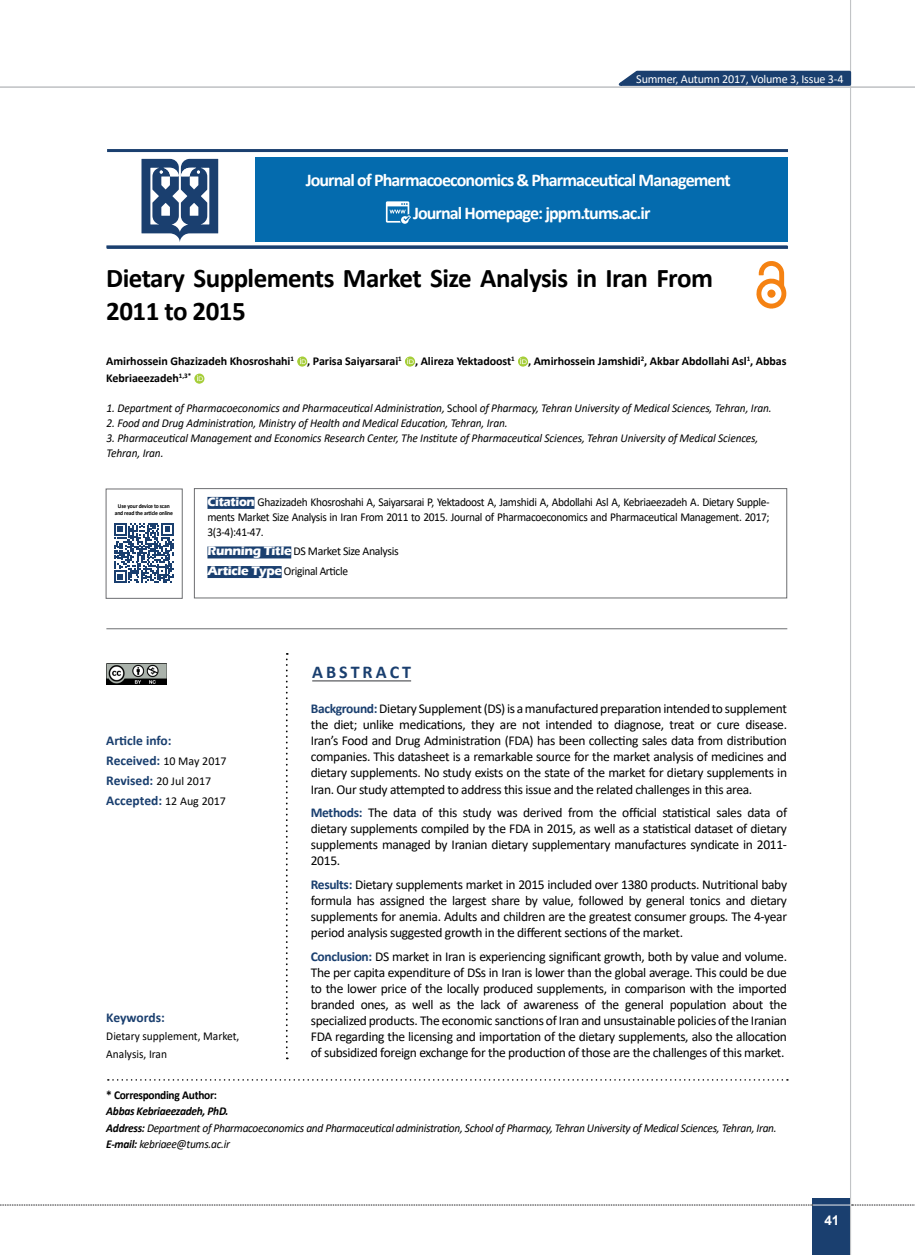
<style>
.page{position:relative;width:915px;height:1255px;background:#fff}
.page>*{position:absolute;margin:0;border:0;box-sizing:border-box;transform-origin:0 0}
.t1{font:700 27px/32.4px "Calibri";letter-spacing:-.02em;color:#000}
.t2{font:700 18px/33px "Calibri";letter-spacing:-.05em;color:#fff}
.t3{font:700 18px "Calibri";color:#1a3f6f}
.t4{font:13.5px/16px "Calibri";letter-spacing:-.025em;color:#000;text-align:justify}
.t5{font:700 13.5px/20px "Calibri";color:#1a3f6f}
.t6{font:700 13.5px "Arial";color:#fff}
.t7{font:12.15px "Calibri";letter-spacing:-.015em;color:#fff}
.t8{font:italic 12px/16.5px "Calibri";letter-spacing:-.01em;color:#000;scale:.95 1}
.t9{font:12px/15px "Calibri";letter-spacing:-.03em;color:#000;text-align:justify;scale:.95 1}
.t10{font:700 12px/17.1px "Calibri";letter-spacing:-.005em;color:#000}
.t11{font:12px/19.5px "Calibri";letter-spacing:-.03em;color:#000}
.t12{font:12px/18.3px "Calibri";color:#000;scale:.95 1}
.t13{font:700 12px "Calibri";letter-spacing:-.025em;color:#000;scale:.95 1}
.t14{font:12px "Calibri";color:#000}
.t15{font:700 6px/7.5px "Calibri";letter-spacing:-.025em;color:#000;text-align:center;scale:.94 1}
.s1{font-style:normal}
.s2{font-family:"Eras ITC";font-weight:700;font-size:12.75px;color:#fff}
.s3{font-weight:400;font-size:12px;color:#000}
.s4{font-weight:700;font-size:13.5px;color:#1a3f6f}
.s5{font-weight:700;color:#1a3f6f}
.s6{font-weight:700}
</style>
<div class="page">
<div style="left:812px;top:1198px;width:38px;height:56px;background:#1a3f6f"></div>
<hr style="left:849px;top:0;width:1px;height:1254px;background:#c2c4c6">
<hr style="left:812px;top:1204px;width:38px;height:1px;background:#ebebec">
<div style="left:255px;top:156px;width:533px;height:85px;background:#046bae"></div>
<hr style="left:107px;top:246px;width:680px;height:3px;background:#1a3f6f">
<hr style="left:107px;top:149px;width:680px;height:3px;background:#1a3f6f">
<svg style="left:386px;top:201px;width:24px;height:23px"></svg>
<svg style="left:756px;top:261px;width:30px;height:47px"></svg>
<div style="left:767px;top:289px;width:8px;height:9px;background:#f58212;border-radius:50%"></div>
<svg style="left:141px;top:159px;width:77px;height:83px"></svg>
<svg style="left:610px;top:69px;width:242px;height:18px;background:#49668c"></svg>
<hr style="left:0;top:87px;width:914px;height:1px;background:#c2c4c6">
<svg style="left:0;top:1204px;width:812px;height:1px"></svg>
<svg style="left:851px;top:1204px;width:64px;height:1px"></svg>
<svg style="left:297px;top:356px;width:10px;height:10px"></svg>
<svg style="left:405px;top:356px;width:10px;height:10px"></svg>
<svg style="left:518px;top:356px;width:10px;height:10px"></svg>
<svg style="left:194px;top:373px;width:10px;height:11px"></svg>
<svg style="left:108px;top:1079px;width:679px;height:1px"></svg>
<svg style="left:286px;top:653px;width:2px;height:406px"></svg>
<hr style="left:312px;top:680px;width:99px;height:1px;background:#77787b">
<div style="left:194px;top:488px;width:592px;height:110px;border:1px solid #6d6e71"></div>
<div style="left:207px;top:497px;width:47px;height:12px;background:#1a3f6f"></div>
<div style="left:207px;top:546px;width:84px;height:12px;background:#1a3f6f"></div>
<div style="left:207px;top:566px;width:74px;height:12px;background:#1a3f6f"></div>
<svg style="left:114px;top:523px;width:60px;height:60px"></svg>
<hr style="left:106px;top:628px;width:681px;height:1px;background:#6d6e71">
<hr style="left:106px;top:245px;width:681px;height:3px;background:#1a3f6f">
<img style="left:106px;top:663px;width:60px;height:21px">
<p class="t7" style="left:636px;top:70px;width:208px">Summer, Autumn 2017, Volume 3, Issue 3-4</p>
<h2 class="t2" style="left:413px;top:163px;width:319px;text-indent:-107px">Journal of Pharmacoeconomics &amp; Pharmaceutical Management<br>Journal Homepage: jppm.tums.ac.ir</h2>
<h1 class="t1" style="left:106px;top:262px;width:608px">Dietary Supplements Market Size Analysis in Iran From<br>2011 to 2015</h1>
<p class="t10" style="left:106px;top:352px;width:681px">Amirhossein Ghazizadeh Khosroshahi<sup>1</sup> , Parisa Saiyarsarai<sup>1</sup> , Alireza Yektadoost<sup>1</sup> , Amirhossein Jamshidi<sup>2</sup>, Akbar Abdollahi Asl<sup>1</sup>, Abbas<br>Kebriaeezadeh<sup>1,3*</sup></p>
<p class="t8" style="left:107px;top:399px;width:701px">1. Department of Pharmacoeconomics and Pharmaceutical Administration, <span class="s1">School</span> of Pharmacy, Tehran University of Medical Sciences, Tehran, Iran.</p>
<p class="t8" style="left:107px;top:414px;width:423px">2. Food and Drug Administration, Ministry of Health and Medical Education, Tehran, Iran.</p>
<p class="t8" style="left:107px;top:430px;width:687px;line-height:15px">3. Pharmaceutical Management and Economics Research Center, The Institute of Pharmaceutical Sciences, Tehran University of Medical Sciences,<br>Tehran, Iran.</p>
<p class="t15" style="left:115px;top:502px;width:63px">Use your device to scan and read the article online</p>
<p class="t9" style="left:207px;top:494px;width:593px"><span class="s2">Citation</span> Ghazizadeh Khosroshahi A, Saiyarsarai P, Yektadoost A, Jamshidi A, Abdollahi Asl A, Kebriaeezadeh A. Dietary Supple&shy;ments Market Size Analysis in Iran From 2011 to 2015. Journal of Pharmacoeconomics and Pharmaceutical Management. 2017; 3(3-4):41-47.</p>
<p class="t11" style="left:207px;top:541px;width:193px"><span class="s2">Running Title</span> DS Market Size Analysis<br><span class="s2">Article Type</span> Original Article</p>
<h2 class="t3" style="left:312px;top:659px;width:100px">A B S T R A C T</h2>
<p class="t5" style="left:106px;top:730px;width:122px">Article info:<br>Received: <span class="s3">10 May 2017</span></p>
<p class="t14" style="left:106px;top:773px;width:106px"><span class="s4">Revised:</span> 20 Jul 2017</p>
<p class="t5" style="left:106px;top:790px;width:121px">Accepted: <span class="s3">12 Aug 2017</span></p>
<p class="t5" style="left:106px;top:1007px;width:60px">Keywords:</p>
<p class="t12" style="left:106px;top:1026px;width:142px">Dietary supplement, Market,<br>Analysis, Iran</p>
<p class="t4" style="left:311px;top:700px;width:477px"><span class="s5">Background:</span> Dietary Supplement (DS) is a manufactured preparation intended to supplement the diet; unlike medications, they are not intended to diagnose, treat or cure disease.<br>Iran’s Food and Drug Administration (FDA) has been collecting sales data from distribution companies. This datasheet is a remarkable source for the market analysis of medicines and dietary supplements. No study exists on the state of the market for dietary supplements in Iran. Our study attempted to address this issue and the related challenges in this area.</p>
<p class="t4" style="left:311px;top:804px;width:477px"><span class="s5">Methods:</span> The data of this study was derived from the official statistical sales data of dietary supplements compiled by the FDA in 2015, as well as a statistical dataset of dietary supplements managed by Iranian dietary supplementary manufactures syndicate in 2011- 2015.</p>
<p class="t4" style="left:311px;top:876px;width:477px"><span class="s5">Results:</span> Dietary supplements market in 2015 included over 1380 products. Nutritional baby formula has assigned the largest share by value, followed by general tonics and dietary supplements for anemia. Adults and children are the greatest consumer groups. The 4-year period analysis suggested growth in the different sections of the market.</p>
<p class="t4" style="left:311px;top:948px;width:477px"><span class="s5">Conclusion:</span> DS market in Iran is experiencing significant growth, both by value and volume.<br>The per capita expenditure of DSs in Iran is lower than the global average. This could be due to the lower price of the locally produced supplements, in comparison with the imported branded ones, as well as the lack of awareness of the general population about the specialized products. The economic sanctions of Iran and unsustainable policies of the Iranian FDA regarding the licensing and importation of the dietary supplements, also the allocation of subsidized foreign exchange for the production of those are the challenges of this market.</p>
<p class="t13" style="left:106px;top:1086px;width:118px">* Corresponding Author:</p>
<p class="t8" style="left:106px;top:1102px;width:707px"><span class="s6">Abbas Kebriaeezadeh, PhD.<br>Address:</span> Department of Pharmacoeconomics and Pharmaceutical administration, School of Pharmacy, Tehran University of Medical Sciences, Tehran, Iran.<br><span class="s6">E-mail:</span> kebriaee@tums.ac.ir</p>
<p class="t6" style="left:824px;top:1210px;width:17px">41</p>
</div>
